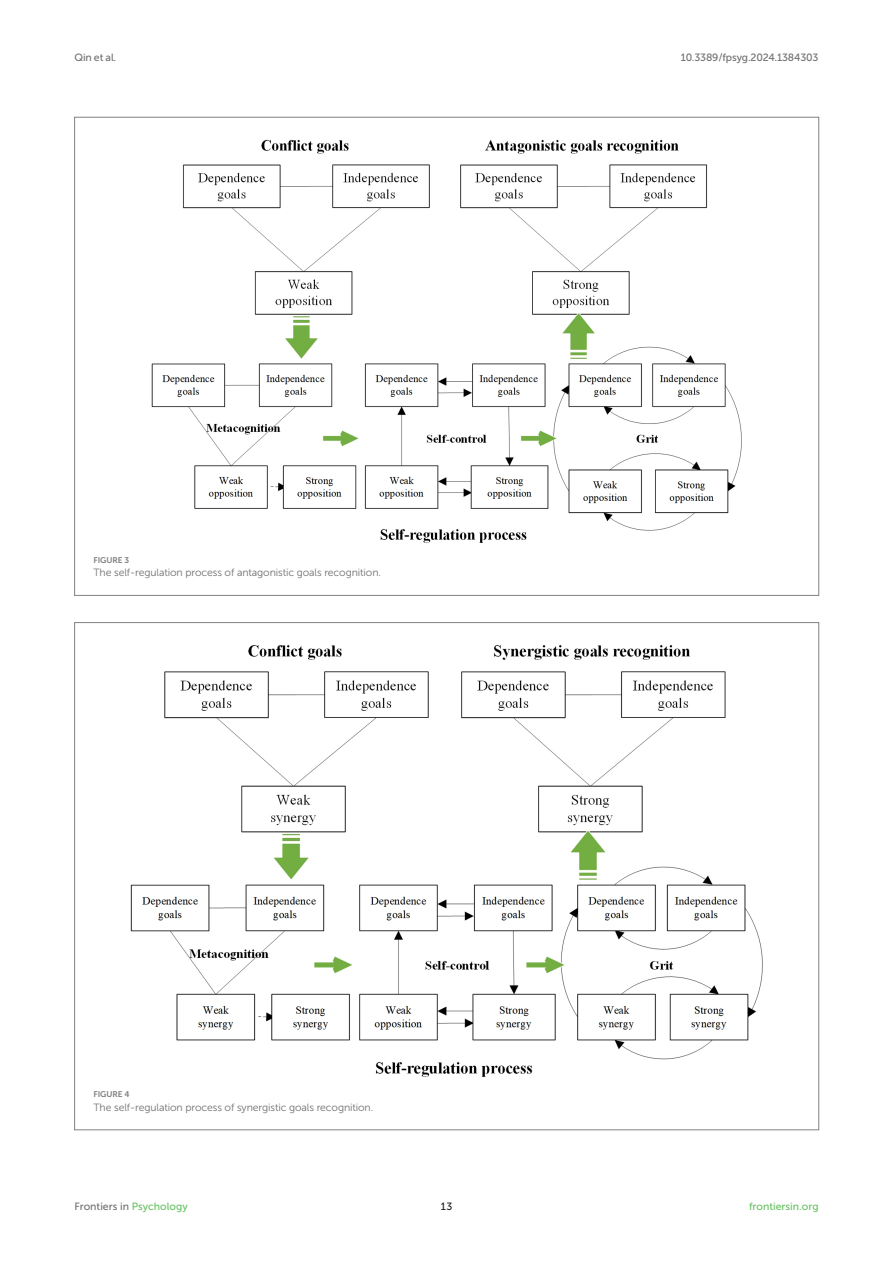
<style>
.page{position:relative;width:893px;height:1263px;background:#fff}
.page>*{position:absolute;margin:0;border:0;box-sizing:border-box;transform-origin:0 0}
.FIG_LEG{font:10.5px "Museo Sans 300";letter-spacing:-.01em;color:#706f70}
.t1{font:10.5px "Museo Sans 500";letter-spacing:-.015em;color:#706f70}
.t2{font:10.5px "Museo Sans 500";color:#65c161}
.t3{font:10.5px "Museo Sans 500";color:#1b1c1b}
.FIG_HD{font:8.25px "Museo Sans 700";letter-spacing:-.01em;color:#7e7f7f}
.s1{color:#65c161}
</style>
<div class="page">
<img style="left:151px;top:139px;width:591px;height:404px">
<img style="left:130px;top:645px;width:633px;height:432px">
<p class="t1" style="left:74px;top:51px;width:43px">Qin et al.</p>
<p class="t1" style="left:681px;top:51px;width:139px">10.3389/fpsyg.2024.1384303</p>
<p class="FIG_HD" style="left:94px;top:555px;width:37px">FIGURE 3</p>
<p class="FIG_LEG" style="left:94px;top:567px;width:289px">The self-regulation process of antagonistic goals recognition.</p>
<p class="FIG_HD" style="left:94px;top:1090px;width:37px">FIGURE 4</p>
<p class="FIG_LEG" style="left:94px;top:1101px;width:281px">The self-regulation process of synergistic goals recognition.</p>
<p class="t1" style="left:74px;top:1200px;width:115px">Frontiers in <span class="s1">Psychology</span></p>
<p class="t3" style="left:441px;top:1200px;width:13px">13</p>
<p class="t2" style="left:749px;top:1200px;width:71px">frontiersin.org</p>
</div>
